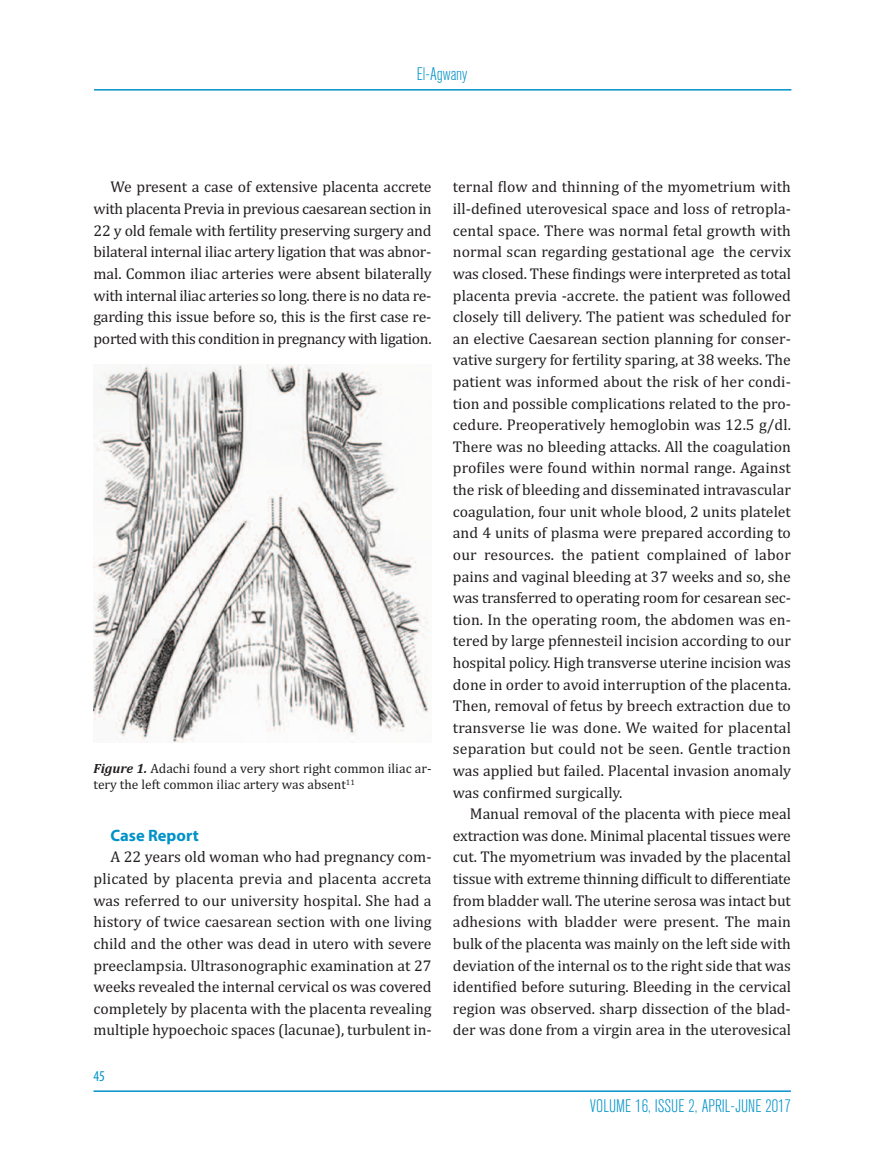
<style>
.page{position:relative;width:893px;height:1170px;background:#fff}
.page>*{position:absolute;margin:0;border:0;box-sizing:border-box;transform-origin:0 0}
.t1{font:300 condensed 18px "PF Akzidenz";color:#0092c8}
.t2{font:700 16.5px "Myriad Pro";color:#0092c8}
.t3{font:15.75px/21.6px "Cambria";letter-spacing:-.005em;color:#231f20;text-align:justify}
.t4{font:condensed 15px "Myriad Pro";color:#0092c8}
.t5{font:13.5px/16.5px "Cambria";color:#231f20}
.s1{font-weight:700;font-style:italic}
</style>
<div class="page">
<hr style="left:94px;top:1090px;width:697px;height:1px;background:#0092c8">
<hr style="left:94px;top:89px;width:697px;height:2px;background:#0092c8">
<img style="left:94px;top:364px;width:335px;height:378px">
<p class="t1" style="left:417px;top:64px;width:52px">El-Agwany</p>
<p class="t3" style="left:94px;top:176px;width:340px;text-indent:17px">We present a case of extensive placenta accrete with placenta Previa in previous caesarean section in 22 y old female with fertility preserving surgery and bilateral internal iliac artery ligation that was abnor&shy;mal. Common iliac arteries were absent bilaterally with internal iliac arteries so long. there is no data re&shy;garding this issue before so, this is the first case re&shy;ported with this condition in pregnancy with ligation.</p>
<p class="t5" style="left:94px;top:760px;width:340px"><span class="s1">Figure 1.</span> Adachi found a very short right common iliac ar&shy;tery the left common iliac artery was absent<sup>11</sup></p>
<p class="t2" style="left:111px;top:829px;width:90px">Case Report</p>
<p class="t3" style="left:94px;top:846px;width:340px;text-indent:17px">A 22 years old woman who had pregnancy com&shy;plicated by placenta previa and placenta accreta was referred to our university hospital. She had a history of twice caesarean section with one living child and the other was dead in utero with severe preeclampsia. Ultrasonographic examination at 27 weeks revealed the internal cervical os was covered completely by placenta with the placenta revealing multiple hypoechoic spaces (lacunae), turbulent in-</p>
<p class="t4" style="left:94px;top:1070px;width:13px">45</p>
<p class="t3" style="left:453px;top:176px;width:340px">ternal flow and thinning of the myometrium with ill-defined uterovesical space and loss of retropla&shy;cental space. There was normal fetal growth with normal scan regarding gestational age the cervix was closed. These findings were interpreted as total placenta previa -accrete. the patient was followed closely till delivery. The patient was scheduled for an elective Caesarean section planning for conser&shy;vative surgery for fertility sparing, at 38 weeks. The patient was informed about the risk of her condi&shy;tion and possible complications related to the pro&shy;cedure. Preoperatively hemoglobin was 12.5 g/dl.<br>There was no bleeding attacks. All the coagulation profiles were found within normal range. Against the risk of bleeding and disseminated intravascular coagulation, four unit whole blood, 2 units platelet and 4 units of plasma were prepared according to our resources. the patient complained of labor pains and vaginal bleeding at 37 weeks and so, she was transferred to operating room for cesarean sec&shy;tion. In the operating room, the abdomen was en&shy;tered by large pfennesteil incision according to our hospital policy. High transverse uterine incision was done in order to avoid interruption of the placenta.<br>Then, removal of fetus by breech extraction due to transverse lie was done. We waited for placental separation but could not be seen. Gentle traction was applied but failed. Placental invasion anomaly was confirmed surgically.</p>
<p class="t3" style="left:453px;top:803px;width:340px;text-indent:17px">Manual removal of the placenta with piece meal extraction was done. Minimal placental tissues were cut. The myometrium was invaded by the placental tissue with extreme thinning difficult to differentiate from bladder wall. The uterine serosa was intact but adhesions with bladder were present. The main bulk of the placenta was mainly on the left side with deviation of the internal os to the right side that was identified before suturing. Bleeding in the cervical region was observed. sharp dissection of the blad&shy;der was done from a virgin area in the uterovesical</p>
<p class="t1" style="left:590px;top:1095px;width:202px">VOLUME 16, ISSUE 2, APRIL-JUNE 2017</p>
</div>
